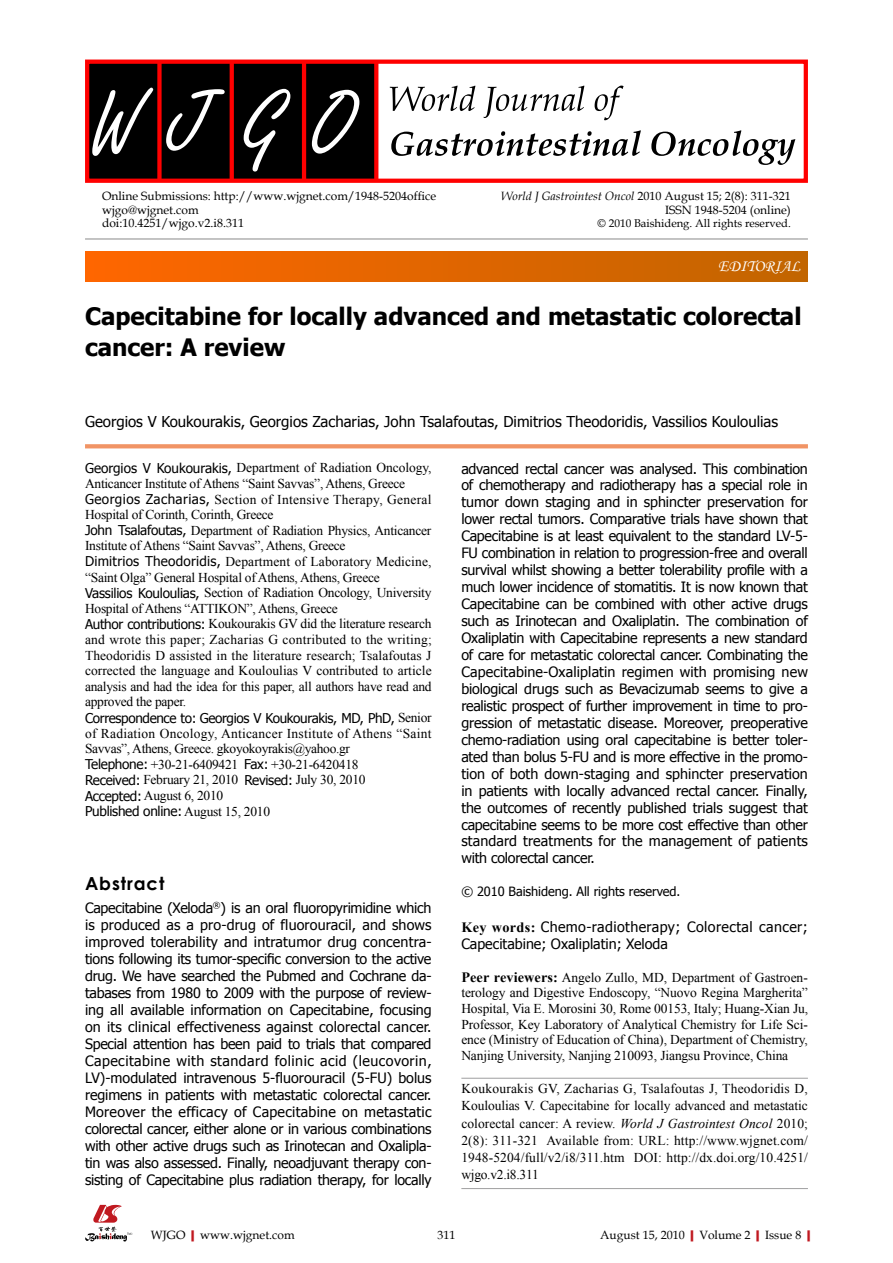
<style>
.page{position:relative;width:893px;height:1263px;background:#fff}
.page>*{position:absolute;margin:0;border:0;box-sizing:border-box;transform-origin:0 0}
.t1{font:700 24px/31.5px "Tahoma";color:#000}
.t2{font:700 18px "Century Gothic";letter-spacing:.05em;color:#000}
.t3{font:16.5px "Monotype Corsiva";color:#fff}
.t4{font:15px "Tahoma";color:#000}
.t5{font:14.25px/17px "Tahoma";color:#000;text-align:justify}
.t6{font:13.5px/15.6px "Times New Roman";letter-spacing:-.02em;color:#000}
.t7{font:13.5px "Tahoma";letter-spacing:-.025em;color:#000}
.t8{font:12.75px "Tahoma";letter-spacing:-.005em;color:#000}
.t9{font:12px/13.5px "Book Antiqua";color:#000}
.t10{font:11.25px "Book Antiqua";color:#000}
.s1{font-style:italic}
.s2{font-family:"Tahoma"}
.s3{font-family:"Times New Roman"}
.s4{font-family:"Times New Roman";font-weight:700}
.s5{font-weight:700;font-size:14.25px}
.s6{font-weight:700;color:#c01920}
</style>
<div class="page">
<div style="left:85px;top:252px;width:723px;height:29px;background:linear-gradient(to right,#f60,#c16500)"></div>
<hr style="left:85px;top:239px;width:723px;height:1px;background:#898989">
<svg style="left:85px;top:444px;width:723px;height:4px;background:#f1996c"></svg>
<div style="left:87px;top:61px;width:289px;height:121px;background:#000"></div>
<div style="left:157px;top:61px;width:5px;height:121px;background:#f00"></div>
<svg style="left:230px;top:65px;width:4px;height:113px"></svg>
<hr style="left:302px;top:61px;width:4px;height:121px;background:#f00">
<svg style="left:374px;top:65px;width:4px;height:113px"></svg>
<div style="left:85px;top:60px;width:723px;height:123px;border:4px solid #f00"></div>
<svg style="left:312px;top:90px;width:47px;height:64px"></svg>
<svg style="left:244px;top:89px;width:46px;height:83px"></svg>
<svg style="left:166px;top:89px;width:59px;height:62px"></svg>
<svg style="left:92px;top:88px;width:61px;height:68px"></svg>
<svg style="left:390px;top:86px;width:234px;height:34px"></svg>
<svg style="left:391px;top:130px;width:404px;height:35px"></svg>
<svg style="left:85px;top:1205px;width:48px;height:36px"></svg>
<hr style="left:461px;top:1078px;width:347px;height:1px;background:#9f9fa0">
<hr style="left:461px;top:1188px;width:347px;height:1px;background:#9f9fa0">
<p class="t9" style="left:102px;top:189px;width:336px">Online Submissions: http://www.wjgnet.com/1948-5204office wjgo@wjgnet.com<br>doi:10.4251/wjgo.v2.i8.311</p>
<p class="t9" style="left:501px;top:189px;width:291px;text-align:right"><span class="s1">World J Gastrointest Oncol</span> 2010 August 15; 2(8): 311-321<br>ISSN 1948-5204 (online)</p>
<p class="t10" style="left:598px;top:215px;width:195px">© 2010 Baishideng. All rights reserved.</p>
<p class="t3" style="left:718px;top:256px;width:84px">EDITORIAL</p>
<h1 class="t1" style="left:85px;top:298px;width:718px">Capecitabine for locally advanced and metastatic colorectal cancer: A review</h1>
<p class="t4" style="left:85px;top:412px;width:695px">Georgios V Koukourakis, Georgios Zacharias, John Tsalafoutas, Dimitrios Theodoridis, Vassilios Kouloulias</p>
<p class="t6" style="left:85px;top:460px;width:348px"><span class="s2">Georgios V Koukourakis,</span> Department of Radiation Oncology, Anticancer Institute of Athens “Saint Savvas”, Athens, Greece <span class="s2">Georgios Zacharias,</span> Section of Intensive Therapy, General Hospital of Corinth, Corinth, Greece<br><span class="s2">John Tsalafoutas,</span> Department of Radiation Physics, Anticancer Institute of Athens “Saint Savvas”, Athens, Greece<br><span class="s2">Dimitrios Theodoridis,</span> Department of Laboratory Medicine, “Saint Olga” General Hospital of Athens, Athens, Greece<br><span class="s2">Vassilios Kouloulias,</span> Section of Radiation Oncology, University Hospital of Athens “ATTIKON”, Athens, Greece<br><span class="s2">Author contributions:</span> Koukourakis GV did the literature research and wrote this paper; Zacharias G contributed to the writing; Theodoridis D assisted in the literature research; Tsalafoutas J corrected the language and Kouloulias V contributed to article analysis and had the idea for this paper, all authors have read and approved the paper.</p>
<p class="t7" style="left:85px;top:708px;width:348px">Correspondence to: Georgios V Koukourakis, MD, PhD, <span class="s3">Senior</span></p>
<p class="t6" style="left:85px;top:725px;width:348px">of Radiation Oncology, Anticancer Institute of Athens “Saint Savvas”, Athens, Greece. gkoyokoyrakis@yahoo.gr<br><span class="s2">Telephone:</span> +30-21-6409421 <span class="s2">Fax:</span> +30-21-6420418<br><span class="s2">Received:</span> February 21, 2010 <span class="s2">Revised:</span> July 30, 2010<br><span class="s2">Accepted:</span> August 6, 2010</p>
<p class="t7" style="left:85px;top:802px;width:187px">Published online: <span class="s3">August 15, 2010</span></p>
<p class="t5" style="left:461px;top:459px;width:348px">advanced rectal cancer was analysed. This combination of chemotherapy and radiotherapy has a special role in tumor down staging and in sphincter preservation for lower rectal tumors. Comparative trials have shown that Capecitabine is at least equivalent to the standard LV-5- FU combination in relation to progression-free and overall survival whilst showing a better tolerability profile with a much lower incidence of stomatitis. It is now known that Capecitabine can be combined with other active drugs such as Irinotecan and Oxaliplatin. The combination of Oxaliplatin with Capecitabine represents a new standard of care for metastatic colorectal cancer. Combinating the Capecitabine-Oxaliplatin regimen with promising new biological drugs such as Bevacizumab seems to give a realistic prospect of further improvement in time to pro&shy;gression of metastatic disease. Moreover, preoperative chemo-radiation using oral capecitabine is better toler&shy;ated than bolus 5-FU and is more effective in the promo&shy;tion of both down-staging and sphincter preservation in patients with locally advanced rectal cancer. Finally, the outcomes of recently published trials suggest that capecitabine seems to be more cost effective than other standard treatments for the management of patients with colorectal cancer.</p>
<p class="t8" style="left:461px;top:883px;width:221px">© 2010 Baishideng. All rights reserved.</p>
<p class="t5" style="left:461px;top:917px;width:348px"><span class="s4">Key words:</span> Chemo-radiotherapy; Colorectal cancer;<br>Capecitabine; Oxaliplatin; Xeloda</p>
<p class="t6" style="left:461px;top:969px;width:348px;text-align:justify"><span class="s5">Peer reviewers:</span> Angelo Zullo, MD, Department of Gastroen&shy;terology and Digestive Endoscopy, “Nuovo Regina Margherita” Hospital, Via E. Morosini 30, Rome 00153, Italy; Huang-Xian Ju, Professor, Key Laboratory of Analytical Chemistry for Life Sci&shy;ence (Ministry of Education of China), Department of Chemistry, Nanjing University, Nanjing 210093, Jiangsu Province, China</p>
<p class="t6" style="left:461px;top:1080px;width:348px;line-height:17.2px;text-align:justify">Koukourakis GV, Zacharias G, Tsalafoutas J, Theodoridis D, Kouloulias V. Capecitabine for locally advanced and metastatic colorectal cancer: A review. <span class="s1">World J Gastrointest Oncol</span> 2010; 2(8): 311-321 Available from: URL: http://www.wjgnet.com/ 1948-5204/full/v2/i8/311.htm DOI: http://dx.doi.org/10.4251/ wjgo.v2.i8.311</p>
<p class="t2" style="left:85px;top:869px;width:81px">Abstract</p>
<p class="t5" style="left:85px;top:899px;width:348px">Capecitabine (Xeloda<sup>®</sup>) is an oral fluoropyrimidine which is produced as a pro-drug of fluorouracil, and shows improved tolerability and intratumor drug concentra&shy;tions following its tumor-specific conversion to the active drug. We have searched the Pubmed and Cochrane da&shy;tabases from 1980 to 2009 with the purpose of review&shy;ing all available information on Capecitabine, focusing on its clinical effectiveness against colorectal cancer.<br>Special attention has been paid to trials that compared Capecitabine with standard folinic acid (leucovorin, LV)-modulated intravenous 5-fluorouracil (5-FU) bolus regimens in patients with metastatic colorectal cancer.<br>Moreover the efficacy of Capecitabine on metastatic colorectal cancer, either alone or in various combinations with other active drugs such as Irinotecan and Oxalipla&shy;tin was also assessed. Finally, neoadjuvant therapy con&shy;sisting of Capecitabine plus radiation therapy, for locally</p>
<p class="t9" style="left:151px;top:1227px;width:145px">WJGO<span class="s6">|</span>www.wjgnet.com</p>
<p class="t9" style="left:437px;top:1227px;width:19px">311</p>
<p class="t9" style="left:600px;top:1227px;width:217px">August 15, 2010<span class="s6">|</span>Volume 2<span class="s6">|</span>Issue 8<span class="s6">|</span></p>
</div>
